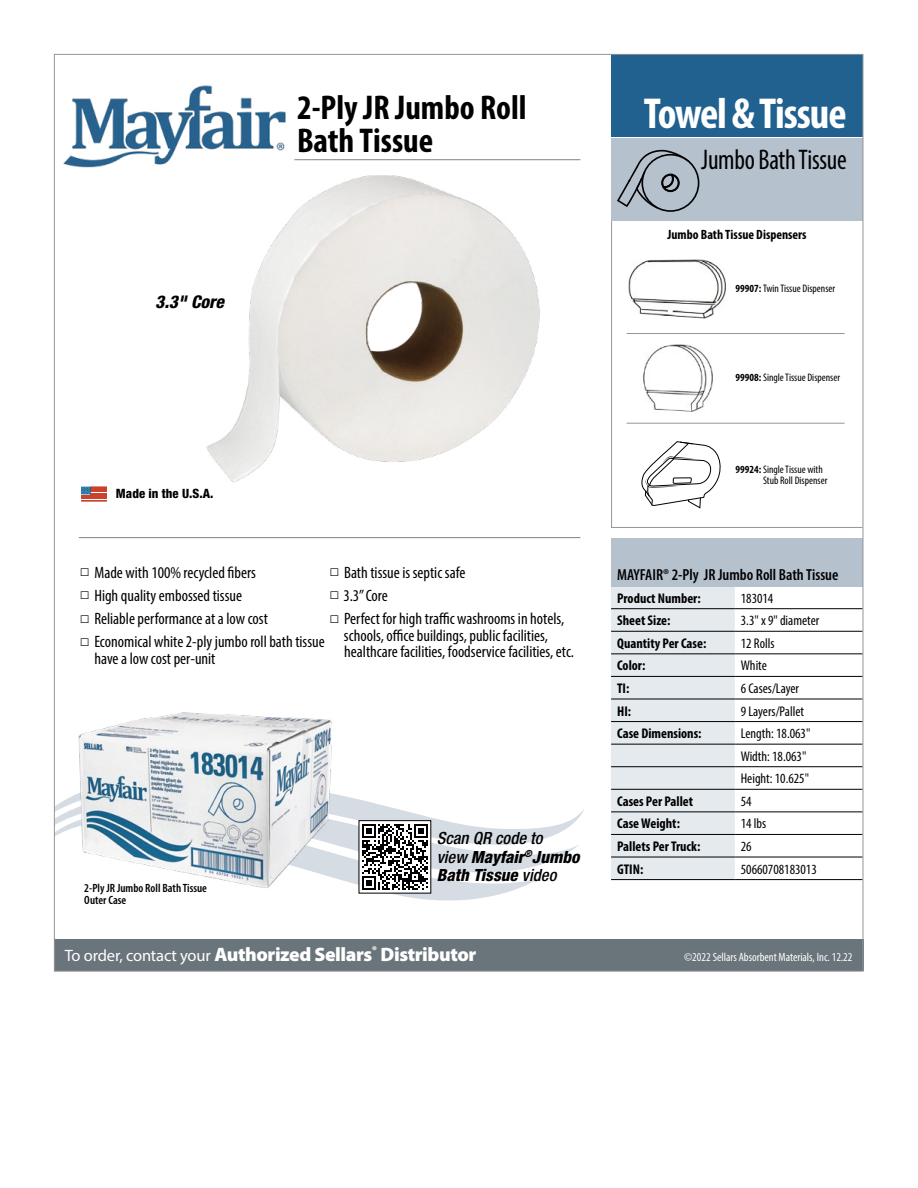
<style>
.page{position:relative;width:918px;height:1188px;background:#fff}
.page>*{position:absolute;margin:0;border:0;box-sizing:border-box;transform-origin:0 0}
.t1{font:700 condensed 43.5px "Myriad Pro";letter-spacing:-.025em;color:#fff}
.t2{font:700 condensed 34.5px/33px "Myriad Pro";color:#000}
.t3{font:condensed 28.5px "Myriad Pro";letter-spacing:-.01em;color:#000;scale:.93 1}
.t4{font:900 19.5px "Myriad Pro";letter-spacing:-.02em;color:#fff}
.t5{font:italic 800 condensed 17.55px "Helvetica Neue LT Pro";color:#000}
.t6{font:italic 800 condensed 16.8px/18.5px "Helvetica Neue LT Pro";color:#000}
.t7{font:condensed 16.5px/16.5px "Myriad Pro";color:#000}
.t8{font:600 condensed 16.05px "Myriad Pro";color:#000}
.t9{font:condensed 14.1px/22.5px "Myriad Pro";color:#000}
.t10{font:700 condensed 14.1px "Myriad Pro";color:#000}
.t11{font:700 condensed 13.5px "Myriad Pro";color:#000}
.t12{font:800 condensed 12.9px "Helvetica Neue LT Pro";color:#000}
.t13{font:condensed 12px "Myriad Pro";color:#fff}
.t14{font:600 condensed 12px/12px "Myriad Pro";color:#000}
.t15{font:condensed 10.95px/10.5px "Myriad Pro";color:#000}
.s1{font-weight:700}
.s2{font-family:"Arial";font-weight:700;font-stretch:normal}
.s3{font-weight:500}
.s4{font-weight:400;font-size:16.5px}
</style>
<div class="page">
<svg style="left:56px;top:794px;width:524px;height:70px"></svg>
<svg style="left:56px;top:807px;width:487px;height:94px"></svg>
<div style="left:611px;top:54px;width:252px;height:82px;background:#20618f"></div>
<hr style="left:79px;top:537px;width:501px;height:1px;background:#000">
<hr style="left:294px;top:159px;width:286px;height:1px;background:#000">
<div style="left:54px;top:939px;width:809px;height:32px;background:#6a747b"></div>
<div style="left:611px;top:587px;width:124px;height:292px;background:#e5eaee"></div>
<hr style="left:735px;top:608px;width:128px;height:1px;background:#000">
<hr style="left:735px;top:631px;width:128px;height:1px;background:#000">
<hr style="left:735px;top:654px;width:128px;height:1px;background:#000">
<hr style="left:735px;top:676px;width:128px;height:1px;background:#000">
<hr style="left:735px;top:699px;width:128px;height:1px;background:#000">
<hr style="left:735px;top:721px;width:128px;height:1px;background:#000">
<hr style="left:735px;top:744px;width:128px;height:1px;background:#000">
<hr style="left:735px;top:766px;width:128px;height:1px;background:#000">
<hr style="left:735px;top:789px;width:128px;height:1px;background:#000">
<hr style="left:735px;top:812px;width:128px;height:1px;background:#000">
<hr style="left:735px;top:834px;width:128px;height:1px;background:#000">
<hr style="left:735px;top:857px;width:128px;height:1px;background:#000">
<hr style="left:611px;top:857px;width:124px;height:1px;background:#000">
<hr style="left:611px;top:879px;width:124px;height:1px;background:#000">
<hr style="left:735px;top:879px;width:128px;height:1px;background:#000">
<hr style="left:611px;top:608px;width:124px;height:1px;background:#000">
<hr style="left:611px;top:631px;width:124px;height:1px;background:#000">
<hr style="left:611px;top:654px;width:124px;height:1px;background:#000">
<hr style="left:611px;top:789px;width:124px;height:1px;background:#000">
<hr style="left:611px;top:676px;width:124px;height:1px;background:#000">
<hr style="left:611px;top:812px;width:124px;height:1px;background:#000">
<hr style="left:611px;top:699px;width:124px;height:1px;background:#000">
<hr style="left:611px;top:721px;width:124px;height:1px;background:#000">
<hr style="left:611px;top:744px;width:124px;height:1px;background:#000">
<hr style="left:611px;top:766px;width:124px;height:1px;background:#000">
<hr style="left:611px;top:834px;width:124px;height:1px;background:#000">
<div style="left:611px;top:539px;width:252px;height:48px;background:#b6c1ce"></div>
<div style="left:611px;top:139px;width:252px;height:82px;background:#b6c1ce"></div>
<svg style="left:617px;top:150px;width:82px;height:62px"></svg>
<hr style="left:627px;top:333px;width:218px;height:1px;background:#939598">
<hr style="left:627px;top:423px;width:218px;height:1px;background:#939598">
<img style="left:59px;top:712px;width:277px;height:180px">
<img style="left:63px;top:85px;width:223px;height:83px">
<svg style="left:81px;top:486px;width:26px;height:16px"></svg>
<img style="left:206px;top:175px;width:334px;height:308px">
<div style="left:359px;top:821px;width:72px;height:72px;background:#fff"></div>
<svg style="left:362px;top:824px;width:66px;height:66px"></svg>
<img style="left:628px;top:259px;width:98px;height:60px">
<img style="left:643px;top:344px;width:70px;height:68px">
<svg style="left:641px;top:441px;width:80px;height:68px"></svg>
<p class="t5" style="left:155px;top:291px;width:70px">3.3" Core</p>
<p class="t12" style="left:116px;top:485px;width:99px">Made in the U.S.A.</p>
<h2 class="t2" style="left:297px;top:90px;width:231px">2-Ply JR Jumbo Roll<br>Bath Tissue</h2>
<h1 class="t1" style="left:644px;top:86px;width:204px">Towel &amp; Tissue</h1>
<h3 class="t3" style="left:701px;top:142px;width:158px">Jumbo Bath Tissue</h3>
<p class="t11" style="left:668px;top:226px;width:141px">Jumbo Bath Tissue Dispensers</p>
<p class="t15" style="left:736px;top:283px;width:101px"><span class="s1">99907:</span> Twin Tissue Dispenser</p>
<p class="t15" style="left:736px;top:372px;width:106px"><span class="s1">99908:</span> Single Tissue Dispenser</p>
<p class="t15" style="left:763px;top:464px;width:66px;text-indent:-27px"><span class="s1">99924:</span> Single Tissue with<br>Stub Roll Dispenser</p>
<p class="t7" style="left:80px;top:564px;width:178px"><span class="s2">□</span> Made with 100% recycled fibers</p>
<p class="t8" style="left:617px;top:564px;width:223px">MAYFAIR® 2-Ply JR Jumbo Roll Bath Tissue</p>
<p class="t7" style="left:80px;top:587px;width:164px"><span class="s2">□</span> High quality embossed tissue</p>
<p class="t7" style="left:80px;top:610px;width:190px"><span class="s2">□</span> Reliable performance at a low cost</p>
<p class="t7" style="left:94px;top:633px;width:232px;text-indent:-15px"><span class="s2">□</span> Economical white 2-ply jumbo roll bath tissue have a low cost per-unit</p>
<p class="t7" style="left:330px;top:564px;width:137px"><span class="s2">□</span> Bath tissue is septic safe</p>
<p class="t7" style="left:330px;top:587px;width:60px"><span class="s2">□</span> 3.3” Core</p>
<p class="t7" style="left:344px;top:610px;width:232px;text-indent:-14px"><span class="s2">□</span> Perfect for high traffic washrooms in hotels, schools, office buildings, public facilities, healthcare facilities, foodservice facilities, etc.</p>
<p class="t10" style="left:617px;top:589px;width:85px">Product Number:</p>
<p class="t9" style="left:741px;top:587px;width:34px">183014</p>
<p class="t10" style="left:617px;top:612px;width:55px">Sheet Size:</p>
<p class="t9" style="left:741px;top:609px;width:80px">3.3" x 9" diameter</p>
<p class="t10" style="left:617px;top:634px;width:91px">Quantity Per Case:</p>
<p class="t9" style="left:741px;top:632px;width:35px">12 Rolls</p>
<p class="t10" style="left:617px;top:657px;width:30px">Color:</p>
<p class="t9" style="left:741px;top:654px;width:28px">White</p>
<p class="t10" style="left:617px;top:679px;width:14px">TI:</p>
<p class="t9" style="left:741px;top:677px;width:60px">6 Cases/Layer</p>
<p class="t10" style="left:617px;top:702px;width:16px">HI:</p>
<p class="t9" style="left:741px;top:699px;width:65px">9 Layers/Pallet</p>
<p class="t10" style="left:617px;top:725px;width:86px">Case Dimensions:</p>
<p class="t9" style="left:741px;top:722px;width:71px">Length: 18.063"<br>Width: 18.063"<br>Height: 10.625"</p>
<p class="t10" style="left:617px;top:792px;width:78px">Cases Per Pallet</p>
<p class="t9" style="left:741px;top:790px;width:12px">54</p>
<p class="t10" style="left:617px;top:815px;width:64px">Case Weight:</p>
<p class="t9" style="left:741px;top:812px;width:27px">14 lbs</p>
<p class="t10" style="left:617px;top:838px;width:85px">Pallets Per Truck:</p>
<p class="t9" style="left:741px;top:835px;width:12px">26</p>
<p class="t10" style="left:617px;top:860px;width:28px">GTIN:</p>
<p class="t9" style="left:741px;top:858px;width:77px">50660708183013</p>
<p class="t6" style="left:437px;top:829px;width:144px"><span class="s3">Scan QR code to<br>view</span> Mayfair<sup>®</sup>Jumbo<br>Bath Tissue <span class="s3">video</span></p>
<p class="t14" style="left:84px;top:882px;width:124px">2-Ply JR Jumbo Roll Bath Tissue<br>Outer Case</p>
<p class="t4" style="left:65px;top:941px;width:413px"><span class="s4">To order, contact your</span> Authorized Sellars<sup>®</sup> Distributor</p>
<p class="t13" style="left:684px;top:949px;width:170px">©2022 Sellars Absorbent Materials, Inc. 12.22</p>
</div>
